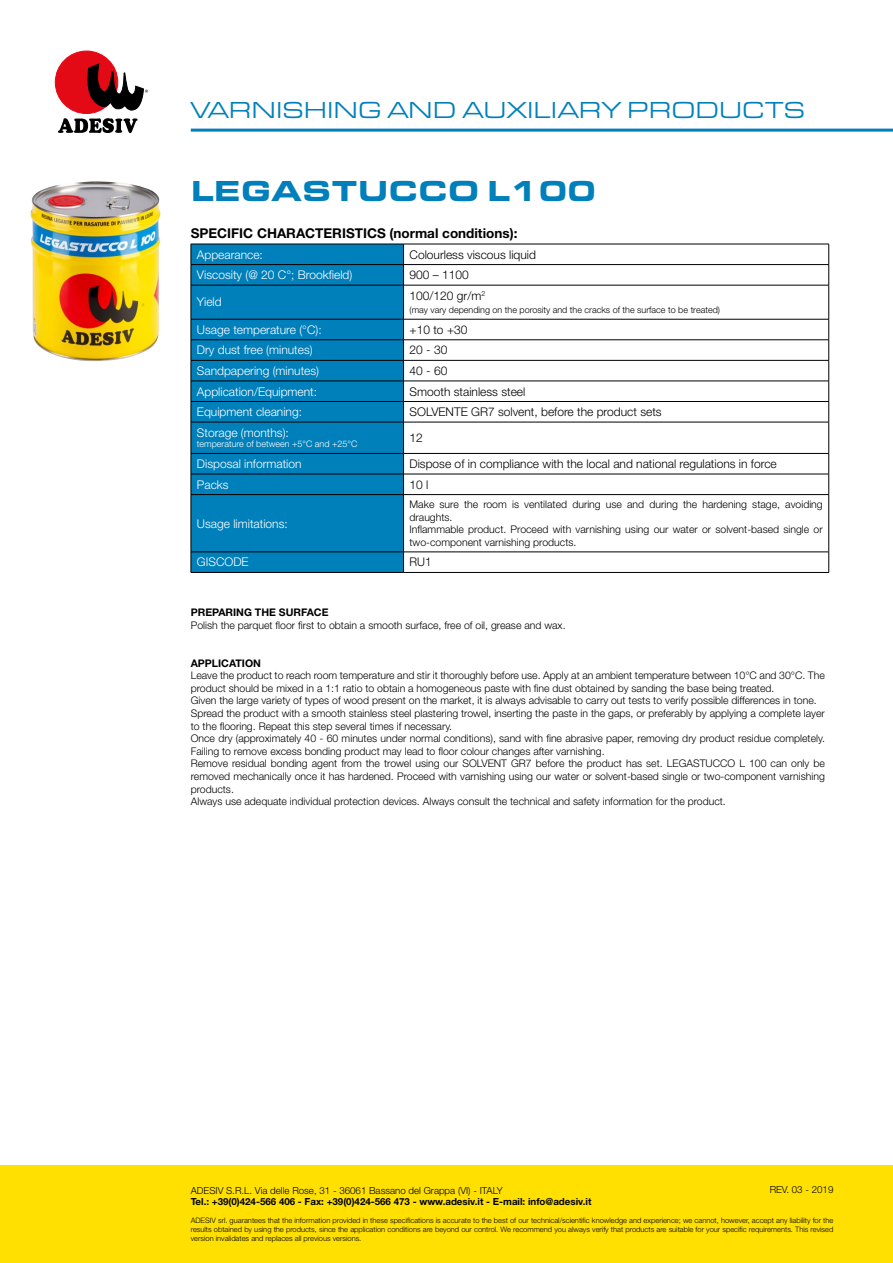
<style>
.page{position:relative;width:893px;height:1263px;background:#fff}
.page>*{position:absolute;margin:0;border:0;box-sizing:border-box;transform-origin:0 0}
.t1{font:900 30px "Eurostile Ext";color:#0080bb}
.t2{font:24px "Eurostile Ext";color:#0080bb}
.t3{font:700 13.5px "Helvetica Neue LT Std";color:#000}
.t4{font:300 12px "Helvetica Neue LT Std";color:#fff}
.t5{font:300 12px "Helvetica Neue LT Std";color:#000}
.t6{font:300 12px "Helvetica Neue LT Std";color:#000;scale:.96 1}
.t7{font:300 10.5px/12.6px "Helvetica Neue LT Std";color:#000}
.t8{font:700 10.5px "Helvetica Neue LT Std";color:#000}
.t9{font:700 9.75px "Helvetica Neue LT Std";color:#000}
.t10{font:300 9.75px "Helvetica Neue LT Std";color:#000}
.t11{font:300 9px "Helvetica Neue LT Std";color:#000}
.t12{font:300 9px "Helvetica Neue LT Std";color:#fff}
.t13{font:300 7.5px/9px "Helvetica Neue LT Std";color:#000;text-align:justify}
</style>
<div class="page">
<div style="left:0;top:1165px;width:893px;height:98px;background:#ffe000"></div>
<svg style="left:58px;top:118px;width:79px;height:15px"></svg>
<div style="left:55px;top:51px;width:63px;height:62px;background:#e30915;border-radius:50%"></div>
<div style="left:55px;top:51px;width:63px;height:63px;border:1px solid #e30915;border-radius:50%"></div>
<svg style="left:87px;top:64px;width:61px;height:46px"></svg>
<hr style="left:191px;top:129px;width:702px;height:3px;background:#0080bb">
<img style="left:30px;top:181px;width:131px;height:180px">
<div style="left:192px;top:245px;width:211px;height:327px;background:#0080bb"></div>
<hr style="left:191px;top:244px;width:213px;height:1px;background:#000">
<hr style="left:404px;top:244px;width:425px;height:1px;background:#000">
<hr style="left:191px;top:264px;width:213px;height:1px;background:#000">
<svg style="left:191px;top:244px;width:1px;height:41px"></svg>
<hr style="left:404px;top:264px;width:425px;height:1px;background:#000">
<svg style="left:403px;top:244px;width:1px;height:41px"></svg>
<svg style="left:828px;top:244px;width:1px;height:41px"></svg>
<hr style="left:191px;top:285px;width:213px;height:1px;background:#000">
<hr style="left:191px;top:285px;width:1px;height:34px;background:#000">
<hr style="left:404px;top:285px;width:425px;height:1px;background:#000">
<hr style="left:403px;top:285px;width:1px;height:34px;background:#000">
<hr style="left:828px;top:285px;width:1px;height:34px;background:#000">
<hr style="left:191px;top:319px;width:213px;height:1px;background:#000">
<hr style="left:404px;top:319px;width:425px;height:1px;background:#000">
<hr style="left:191px;top:339px;width:213px;height:1px;background:#000">
<hr style="left:404px;top:339px;width:425px;height:1px;background:#000">
<hr style="left:191px;top:360px;width:213px;height:1px;background:#000">
<hr style="left:404px;top:360px;width:425px;height:1px;background:#000">
<hr style="left:191px;top:381px;width:213px;height:1px;background:#000">
<hr style="left:404px;top:381px;width:425px;height:1px;background:#000">
<hr style="left:191px;top:401px;width:213px;height:1px;background:#000">
<svg style="left:191px;top:319px;width:1px;height:103px"></svg>
<hr style="left:404px;top:401px;width:425px;height:1px;background:#000">
<svg style="left:403px;top:319px;width:1px;height:103px"></svg>
<svg style="left:828px;top:319px;width:1px;height:103px"></svg>
<hr style="left:191px;top:422px;width:213px;height:1px;background:#000">
<hr style="left:191px;top:422px;width:1px;height:31px;background:#000">
<hr style="left:404px;top:422px;width:425px;height:1px;background:#000">
<hr style="left:403px;top:422px;width:1px;height:31px;background:#000">
<hr style="left:828px;top:422px;width:1px;height:31px;background:#000">
<hr style="left:191px;top:453px;width:213px;height:1px;background:#000">
<hr style="left:404px;top:453px;width:425px;height:1px;background:#000">
<hr style="left:191px;top:474px;width:213px;height:1px;background:#000">
<svg style="left:191px;top:454px;width:1px;height:40px"></svg>
<hr style="left:404px;top:474px;width:425px;height:1px;background:#000">
<svg style="left:403px;top:454px;width:1px;height:40px"></svg>
<svg style="left:828px;top:454px;width:1px;height:40px"></svg>
<hr style="left:191px;top:494px;width:213px;height:1px;background:#000">
<hr style="left:191px;top:495px;width:1px;height:57px;background:#000">
<hr style="left:404px;top:494px;width:425px;height:1px;background:#000">
<hr style="left:403px;top:495px;width:1px;height:57px;background:#000">
<hr style="left:828px;top:495px;width:1px;height:57px;background:#000">
<hr style="left:191px;top:552px;width:213px;height:1px;background:#000">
<svg style="left:191px;top:552px;width:1px;height:20px"></svg>
<hr style="left:404px;top:552px;width:425px;height:1px;background:#000">
<svg style="left:403px;top:552px;width:1px;height:20px"></svg>
<svg style="left:828px;top:552px;width:1px;height:20px"></svg>
<hr style="left:191px;top:572px;width:213px;height:1px;background:#000">
<hr style="left:404px;top:572px;width:425px;height:1px;background:#000">
<h2 class="t2" style="left:191px;top:93px;width:616px">VARNISHING AND AUXILIARY PRODUCTS</h2>
<h1 class="t1" style="left:191px;top:169px;width:407px">LEGASTUCCO L100</h1>
<p class="t3" style="left:191px;top:225px;width:328px">SPECIFIC CHARACTERISTICS (normal conditions):</p>
<p class="t4" style="left:197px;top:247px;width:68px">Appearance:</p>
<p class="t5" style="left:410px;top:247px;width:128px">Colourless viscous liquid</p>
<p class="t4" style="left:197px;top:268px;width:157px">Viscosity (@ 20 C°; Brookfield)</p>
<p class="t5" style="left:410px;top:268px;width:61px">900 – 1100</p>
<p class="t4" style="left:197px;top:295px;width:26px">Yield</p>
<p class="t5" style="left:410px;top:288px;width:77px">100/120 gr/m<sup>2</sup></p>
<p class="t11" style="left:410px;top:304px;width:312px">(may vary depending on the porosity and the cracks of the surface to be treated)</p>
<p class="t4" style="left:197px;top:322px;width:126px">Usage temperature (°C):</p>
<p class="t5" style="left:410px;top:322px;width:59px">+10 to +30</p>
<p class="t4" style="left:197px;top:343px;width:117px">Dry dust free (minutes)</p>
<p class="t5" style="left:410px;top:343px;width:39px">20 - 30</p>
<p class="t4" style="left:197px;top:363px;width:124px">Sandpapering (minutes)</p>
<p class="t5" style="left:410px;top:363px;width:39px">40 - 60</p>
<p class="t4" style="left:197px;top:384px;width:122px">Application/Equipment:</p>
<p class="t5" style="left:410px;top:384px;width:117px">Smooth stainless steel</p>
<p class="t4" style="left:197px;top:404px;width:107px">Equipment cleaning:</p>
<p class="t5" style="left:410px;top:404px;width:254px">SOLVENTE GR7 solvent, before the product sets</p>
<p class="t4" style="left:197px;top:425px;width:94px">Storage (months):</p>
<p class="t12" style="left:197px;top:439px;width:162px">temperature of between +5°C and +25°C</p>
<p class="t5" style="left:410px;top:430px;width:15px">12</p>
<p class="t4" style="left:197px;top:456px;width:106px">Disposal information</p>
<p class="t5" style="left:410px;top:456px;width:369px">Dispose of in compliance with the local and national regulations in force</p>
<p class="t4" style="left:197px;top:477px;width:33px">Packs</p>
<p class="t5" style="left:410px;top:477px;width:20px">10 l</p>
<p class="t4" style="left:197px;top:516px;width:92px">Usage limitations:</p>
<p class="t7" style="left:410px;top:498px;width:415px">Make sure the room is ventilated during use and during the hardening stage, avoiding draughts.<br>Inflammable product. Proceed with varnishing using our water or solvent-based single or two-component varnishing products.</p>
<p class="t4" style="left:197px;top:555px;width:53px">GISCODE</p>
<p class="t6" style="left:410px;top:555px;width:24px">RU1</p>
<p class="t8" style="left:191px;top:606px;width:139px">PREPARING THE SURFACE</p>
<p class="t7" style="left:191px;top:618px;width:376px">Polish the parquet floor first to obtain a smooth surface, free of oil, grease and wax.</p>
<p class="t8" style="left:191px;top:656px;width:72px">APPLICATION</p>
<p class="t7" style="left:191px;top:669px;width:636px">Leave the product to reach room temperature and stir it thoroughly before use. Apply at an ambient temperature between 10°C and 30°C. The product should be mixed in a 1:1 ratio to obtain a homogeneous paste with fine dust obtained by sanding the base being treated.<br>Given the large variety of types of wood present on the market, it is always advisable to carry out tests to verify possible differences in tone.<br>Spread the product with a smooth stainless steel plastering trowel, inserting the paste in the gaps, or preferably by applying a complete layer to the flooring. Repeat this step several times if necessary.<br>Once dry (approximately 40 - 60 minutes under normal conditions), sand with fine abrasive paper, removing dry product residue completely.<br>Failing to remove excess bonding product may lead to floor colour changes after varnishing.<br>Remove residual bonding agent from the trowel using our SOLVENT GR7 before the product has set. LEGASTUCCO L 100 can only be removed mechanically once it has hardened. Proceed with varnishing using our water or solvent-based single or two-component varnishing products.<br>Always use adequate individual protection devices. Always consult the technical and safety information for the product.</p>
<p class="t10" style="left:770px;top:1184px;width:65px">REV. 03 - 2019</p>
<p class="t10" style="left:191px;top:1184px;width:314px">ADESIV S.R.L. Via delle Rose, 31 - 36061 Bassano del Grappa (VI) - ITALY</p>
<p class="t9" style="left:191px;top:1196px;width:402px">Tel.: +39(0)424-566 406 - Fax: +39(0)424-566 473 - www.adesiv.it - E-mail: info@adesiv.it</p>
<p class="t13" style="left:191px;top:1216px;width:644px">ADESIV srl. guarantees that the information provided in these specifications is accurate to the best of our technical/scientific knowledge and experience; we cannot, however, accept any liability for the results obtained by using the products, since the application conditions are beyond our control. We recommend you always verify that products are suitable for your specific requirements. This revised version invalidates and replaces all previous versions.</p>
</div>
